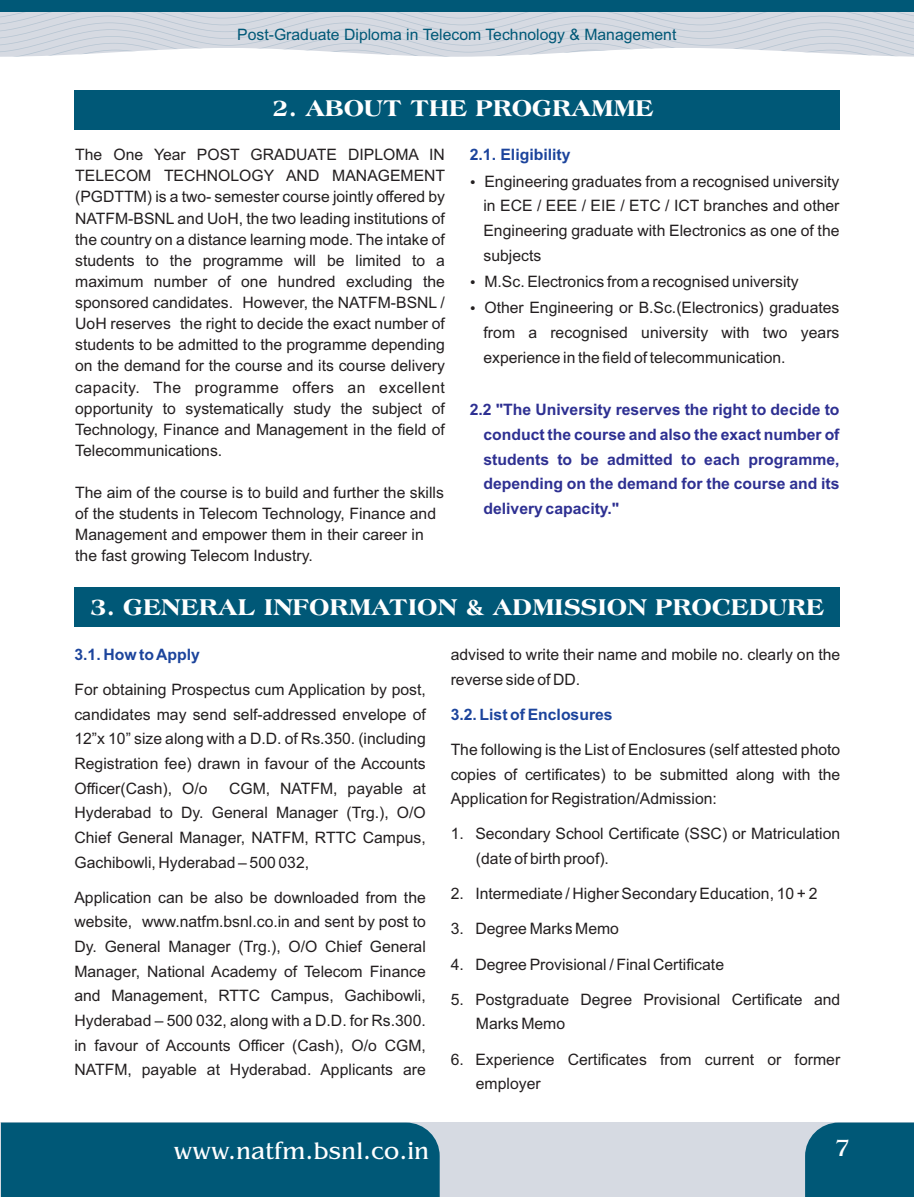
<style>
.page{position:relative;width:914px;height:1197px;background:#fff}
.page>*{position:absolute;margin:0;border:0;box-sizing:border-box;transform-origin:0 0}
.t1{font:800 24.5px "Americana";color:#fff}
.t2{font:24.5px "Benguiat";color:#fff}
.t3{font:15.75px/24.7px "Arial";color:#231f20}
.t4{font:700 15.75px/24.7px "Arial";color:#2e3092;text-align:justify}
.t5{font:15.75px "Arial";color:#005877}
.t6{font:700 15.75px "Arial";color:#1c449c}
</style>
<div class="page">
<div style="left:0;top:0;width:914px;height:12px;background:#005877"></div>
<svg style="left:0;top:12px;width:914px;height:45px;background:#d7dbe3"></svg>
<div style="left:0;top:1123px;width:914px;height:74px;background:#d6dae2"></div>
<div style="left:805px;top:1123px;width:109px;height:74px;background:#005877"></div>
<div style="left:1px;top:1123px;width:438px;height:74px;background:#005877"></div>
<div style="left:74px;top:90px;width:766px;height:40px;background:#005877"></div>
<div style="left:74px;top:587px;width:766px;height:40px;background:#005877"></div>
<p class="t5" style="left:237px;top:29px;width:440px">Post-Graduate Diploma in Telecom Technology &amp; Management</p>
<h1 class="t1" style="left:272px;top:98px;width:383px">2. ABOUT THE PROGRAMME</h1>
<p class="t3" style="left:75px;top:146px;width:371px;line-height:21.2px;text-align:justify">The One Year POST GRADUATE DIPLOMA IN TELECOM TECHNOLOGY AND MANAGEMENT (PGDTTM) is a two- semester course jointly offered by NATFM-BSNL and UoH, the two leading institutions of the country on a distance learning mode. The intake of students to the programme will be limited to a maximum number of one hundred excluding the sponsored candidates. However, the NATFM-BSNL / UoH reserves the right to decide the exact number of students to be admitted to the programme depending on the demand for the course and its course delivery capacity. The programme offers an excellent opportunity to systematically study the subject of Technology, Finance and Management in the field of Telecommunications.</p>
<p class="t3" style="left:75px;top:484px;width:370px;line-height:21.2px">The aim of the course is to build and further the skills of the students in Telecom Technology, Finance and Management and empower them in their career in the fast growing Telecom Industry.</p>
<p class="t6" style="left:470px;top:149px;width:102px">2.1. Eligibility</p>
<p class="t3" style="left:483px;top:170px;width:357px;text-align:justify">Engineering graduates from a recognised university in ECE / EEE / EIE / ETC / ICT branches and other Engineering graduate with Electronics as one of the subjects</p>
<p class="t3" style="left:484px;top:270px;width:356px;line-height:26.4px">M.Sc. Electronics from a recognised university<br>Other Engineering or B.Sc.(Electronics) graduates</p>
<p class="t3" style="left:483px;top:322px;width:357px">from a recognised university with two years experience in the field of telecommunication.</p>
<p class="t4" style="left:483px;top:399px;width:357px;text-indent:-14px">2.2 "The University reserves the right to decide to conduct the course and also the exact number of students to be admitted to each programme, depending on the demand for the course and its delivery capacity."</p>
<h1 class="t1" style="left:90px;top:597px;width:735px">3. GENERAL INFORMATION &amp; ADMISSION PROCEDURE</h1>
<p class="t6" style="left:74px;top:649px;width:127px">3.1. How toApply</p>
<p class="t3" style="left:74px;top:679px;width:353px;text-align:justify">For obtaining Prospectus cum Application by post, candidates may send self-addressed envelope of 12”x 10” size along with a D.D. of Rs.350. (including Registration fee) drawn in favour of the Accounts Officer(Cash), O/o</p>
<p class="t3" style="left:74px;top:777px;width:353px;text-align:justify;text-indent:155px">CGM, NATFM, payable at Hyderabad to Dy. General Manager (Trg.), O/O Chief General Manager, NATFM, RTTC Campus, Gachibowli, Hyderabad – 500 032,</p>
<p class="t3" style="left:74px;top:886px;width:353px;text-align:justify">Application can be also be downloaded from the website, www.natfm.bsnl.co.in and sent by post to Dy. General Manager (Trg.), O/O Chief General Manager, National Academy of Telecom Finance and Management, RTTC Campus, Gachibowli, Hyderabad – 500 032, along with a D.D. for Rs.300. in favour of Accounts Officer (Cash), O/o CGM, NATFM, payable at Hyderabad. Applicants are</p>
<p class="t3" style="left:450px;top:644px;width:391px">advised to write their name and mobile no. clearly on the reverse side of DD.</p>
<p class="t6" style="left:450px;top:708px;width:163px">3.2. List of Enclosures</p>
<p class="t3" style="left:450px;top:739px;width:391px;text-align:justify">The following is the List of Enclosures (self attested photo copies of certificates) to be submitted along with the Application for Registration/Admission:</p>
<p class="t3" style="left:476px;top:823px;width:366px;text-indent:-25px">1. Secondary School Certificate (SSC) or Matriculation (date of birth proof).</p>
<p class="t3" style="left:450px;top:883px;width:368px">2. Intermediate / Higher Secondary Education, 10 + 2</p>
<p class="t3" style="left:450px;top:918px;width:170px">3. Degree Marks Memo</p>
<p class="t3" style="left:450px;top:953px;width:275px">4. Degree Provisional / Final Certificate</p>
<p class="t3" style="left:476px;top:988px;width:366px;text-indent:-25px">5. Postgraduate Degree Provisional Certificate and<br>Marks Memo</p>
<p class="t3" style="left:476px;top:1048px;width:366px;text-indent:-25px">6. Experience Certificates from current or former employer</p>
<h1 class="t2" style="left:174px;top:1142px;width:257px">www.natfm.bsnl.co.in</h1>
<h1 class="t2" style="left:835px;top:1139px;width:17px">7</h1>
</div>
